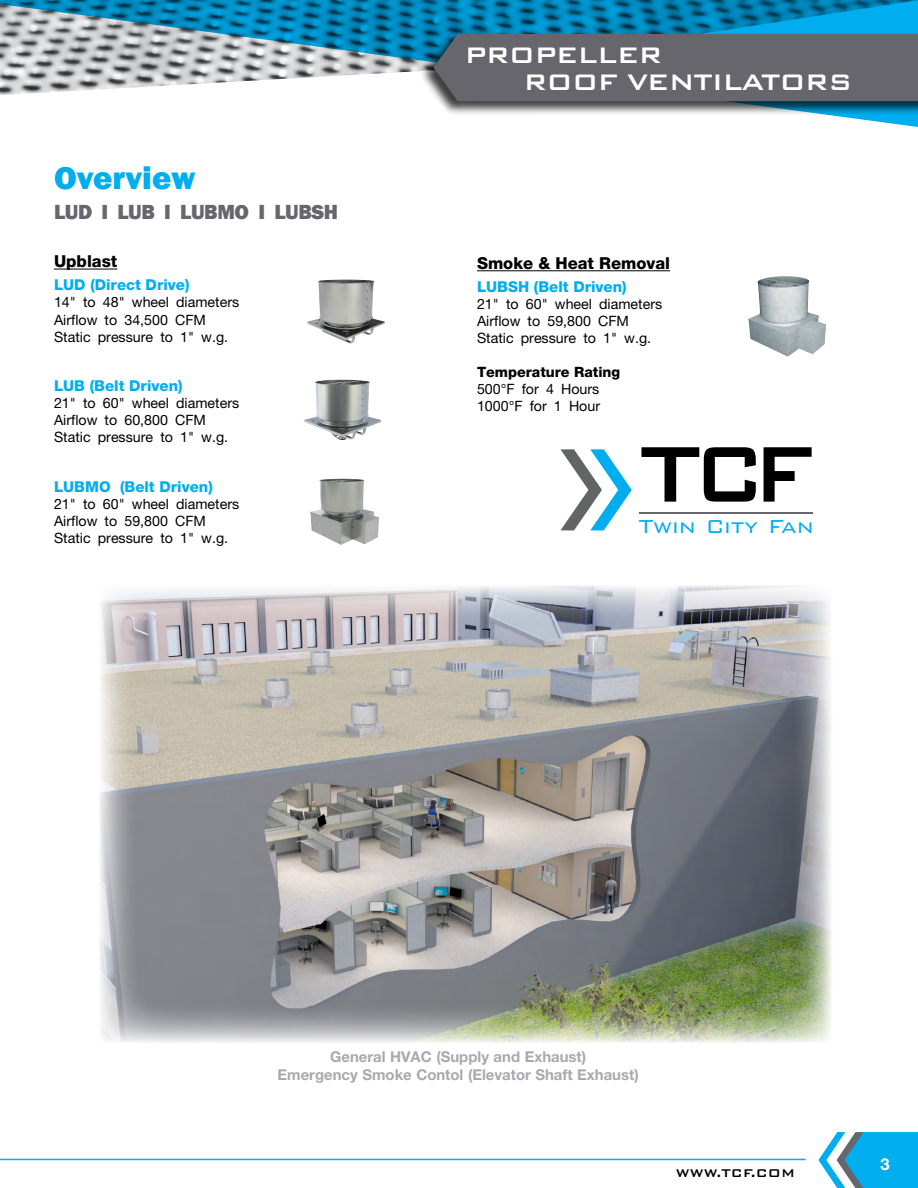
<style>
.page{position:relative;width:918px;height:1188px;background:#fff}
.page>*{position:absolute;margin:0;border:0;box-sizing:border-box;transform-origin:0 0}
.t1{font:800 33px "Franklin Gothic";color:#00aeef}
.t2{font:500 30px/27px "Bank Gothic BT";letter-spacing:-.03em;color:#fff}
.t3{font:300 25.05px "Bank Gothic BT";color:#00aeef}
.t4{font:800 21px "Franklin Gothic";letter-spacing:-.02em;color:#66666c}
.t5{font:800 16.5px "Helvetica Neue";color:#000}
.t6{font:700 16.5px "Helvetica Neue";color:#fff}
.t7{font:800 15px "Helvetica Neue";color:#00aeef}
.t8{font:500 15px "Bank Gothic BT";color:#000}
.t9{font:700 14.85px/17.9px "Helvetica Neue";color:#a7a9ac;text-align:center}
.t10{font:14.25px/17.1px "Helvetica Neue";color:#000}
.t11{font:800 14.25px "Helvetica Neue";color:#000}
</style>
<div class="page">
<svg style="left:0;top:0;width:918px;height:127px"></svg>
<div style="left:419px;top:32px;width:499px;height:84px;background:#000;opacity:.75"></div>
<div style="left:434px;top:34px;width:484px;height:67px;background:#66666c"></div>
<svg style="left:818px;top:1132px;width:100px;height:56px"></svg>
<hr style="left:0;top:1159px;width:806px;height:1px;background:#00aeef">
<img style="left:100px;top:585px;width:732px;height:458px">
<hr style="left:54px;top:269px;width:63px;height:1px;background:#000">
<img style="left:307px;top:280px;width:78px;height:64px">
<img style="left:304px;top:380px;width:77px;height:60px">
<img style="left:310px;top:479px;width:34px;height:57px">
<img style="left:748px;top:276px;width:78px;height:81px">
<hr style="left:477px;top:270px;width:193px;height:1px;background:#000">
<svg style="left:764px;top:447px;width:48px;height:55px"></svg>
<svg style="left:641px;top:447px;width:115px;height:55px"></svg>
<hr style="left:639px;top:512px;width:174px;height:2px;background:#65656b">
<svg style="left:560px;top:449px;width:72px;height:81px"></svg>
<h1 class="t1" style="left:54px;top:157px;width:143px">Overview</h1>
<h3 class="t4" style="left:54px;top:198px;width:286px">LUD I LUB I LUBMO I LUBSH</h3>
<p class="t5" style="left:54px;top:252px;width:65px">Upblast</p>
<p class="t7" style="left:54px;top:276px;width:137px">LUD (Direct Drive)</p>
<p class="t10" style="left:54px;top:294px;width:187px">14" to 48" wheel diameters<br>Airflow to 34,500 CFM<br>Static pressure to 1" w.g.</p>
<p class="t7" style="left:54px;top:377px;width:130px">LUB (Belt Driven)</p>
<p class="t10" style="left:54px;top:394px;width:187px">21" to 60" wheel diameters<br>Airflow to 60,800 CFM<br>Static pressure to 1" w.g.</p>
<p class="t7" style="left:54px;top:478px;width:160px">LUBMO (Belt Driven)</p>
<p class="t10" style="left:54px;top:495px;width:187px">21" to 60" wheel diameters<br>Airflow to 59,800 CFM<br>Static pressure to 1" w.g.</p>
<h2 class="t2" style="left:523px;top:41px;width:330px;text-indent:-59px">PROPELLER<br>ROOF VENTILATORS</h2>
<p class="t5" style="left:477px;top:253px;width:195px">Smoke &amp; Heat Removal</p>
<p class="t7" style="left:477px;top:278px;width:151px">LUBSH (Belt Driven)</p>
<p class="t10" style="left:477px;top:295px;width:187px">21" to 60" wheel diameters<br>Airflow to 59,800 CFM<br>Static pressure to 1" w.g.</p>
<p class="t11" style="left:477px;top:363px;width:145px">Temperature Rating</p>
<p class="t10" style="left:477px;top:380px;width:125px">500°F for 4 Hours<br>1000°F for 1 Hour</p>
<h3 class="t3" style="left:639px;top:513px;width:177px">Twin City Fan</h3>
<p class="t9" style="left:278px;top:1047px;width:363px">General HVAC (Supply and Exhaust)<br>Emergency Smoke Contol (Elevator Shaft Exhaust)</p>
<p class="t8" style="left:676px;top:1165px;width:121px">WWW.TCF.COM</p>
<p class="t6" style="left:881px;top:1154px;width:11px">3</p>
</div>
